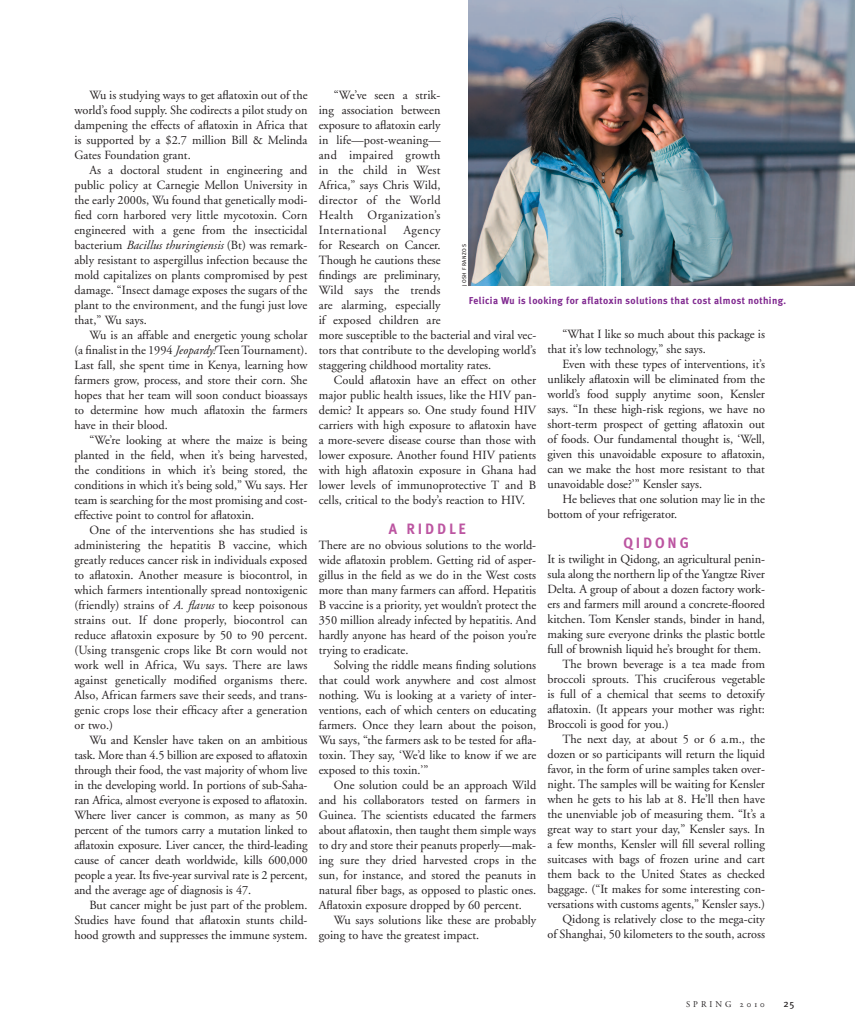
<style>
.page{position:relative;width:855px;height:1035px;background:#fff}
.page>*{position:absolute;margin:0;border:0;box-sizing:border-box;transform-origin:0 0}
.t1{font:700 15px "Meta Plus";letter-spacing:.2em;color:#bc55a1;scale:.95 1}
.t2{font:12.5px/15px "Adobe Garamond";color:#231f20;text-align:justify}
.t3{font:700 10px "Meta Plus";letter-spacing:.04em;color:#802990}
.t4{font:10px "Meta Plus";color:#231f20}
.t5{font:8.75px "Adobe Garamond";letter-spacing:.35em;color:#231f20}
.t6{font:8.75px "Adobe Garamond Exp";color:#231f20}
.t7{font:5.5px "Meta Plus Book Caps";letter-spacing:.1em;color:#231f20}
.s1{font-style:italic}
</style>
<div class="page">
<img style="left:469px;top:0;width:386px;height:286px">
<p class="t2" style="left:74px;top:88px;width:235px;text-indent:15px">Wu is studying ways to get aflatoxin out of the world’s food supply. She codirects a pilot study on dampening the effects of aflatoxin in Africa that is supported by a $2.7 million Bill &amp; Melinda Gates Foundation grant.</p>
<p class="t2" style="left:74px;top:163px;width:235px;text-indent:15px">As a doctoral student in engineering and public policy at Carnegie Mellon University in the early 2000s, Wu found that genetically modi&shy;fied corn harbored very little mycotoxin. Corn engineered with a gene from the insecticidal bacterium <span class="s1">Bacillus thuringiensis</span> (Bt) was remark&shy;ably resistant to aspergillus infection because the mold capitalizes on plants compromised by pest damage. “Insect damage exposes the sugars of the plant to the environment, and the fungi just love that,” Wu says.</p>
<p class="t2" style="left:74px;top:328px;width:235px;text-indent:15px">Wu is an affable and energetic young scholar (a finalist in the 1994 <span class="s1">Jeopardy!</span> Teen Tournament).<br>Last fall, she spent time in Kenya, learning how farmers grow, process, and store their corn. She hopes that her team will soon conduct bioassays to determine how much aflatoxin the farmers have in their blood.</p>
<p class="t2" style="left:74px;top:433px;width:235px;text-indent:15px">“We’re looking at where the maize is being planted in the field, when it’s being harvested, the conditions in which it’s being stored, the conditions in which it’s being sold,” Wu says. Her team is searching for the most promising and cost&shy;effective point to control for aflatoxin.</p>
<p class="t2" style="left:74px;top:523px;width:235px;text-indent:15px">One of the interventions she has studied is administering the hepatitis B vaccine, which greatly reduces cancer risk in individuals exposed to aflatoxin. Another measure is biocontrol, in which farmers intentionally spread nontoxigenic (friendly) strains of <span class="s1">A. flavus</span> to keep poisonous strains out. If done properly, biocontrol can reduce aflatoxin exposure by 50 to 90 percent. (Using transgenic crops like Bt corn would not work well in Africa, Wu says. There are laws against genetically modified organisms there.<br>Also, African farmers save their seeds, and trans&shy;genic crops lose their efficacy after a generation or two.)</p>
<p class="t2" style="left:74px;top:733px;width:235px;text-indent:15px">Wu and Kensler have taken on an ambitious task. More than 4.5 billion are exposed to aflatoxin through their food, the vast majority of whom live in the developing world. In portions of sub-Saha&shy;ran Africa, almost everyone is exposed to aflatoxin.<br>Where liver cancer is common, as many as 50 percent of the tumors carry a mutation linked to aflatoxin exposure. Liver cancer, the third-leading cause of cancer death worldwide, kills 600,000 people a year. Its five-year survival rate is 2 percent, and the average age of diagnosis is 47.</p>
<p class="t2" style="left:74px;top:898px;width:235px;text-indent:15px">But cancer might be just part of the problem.<br>Studies have found that aflatoxin stunts child&shy;hood growth and suppresses the immune system.</p>
<p class="t2" style="left:319px;top:88px;width:123px;text-indent:15px">“We’ve seen a strik&shy;ing association between exposure to aflatoxin early in life—post-weaning— and impaired growth in the child in West Africa,” says Chris Wild, director of the World Health Organization’s International</p>
<p class="t2" style="left:319px;top:223px;width:219px;text-align:left;text-indent:85px">Agency<br>for Research on Cancer.<br>Though he cautions these<br>findings are preliminary,<br>Wild says the trends<br>are alarming, especially<br>if exposed children are<br>more susceptible to the bacterial and viral vec&shy;tors that contribute to the developing world’s staggering childhood mortality rates.</p>
<p class="t2" style="left:319px;top:373px;width:219px;text-indent:15px">Could aflatoxin have an effect on other major public health issues, like the HIV pan&shy;demic? It appears so. One study found HIV carriers with high exposure to aflatoxin have a more-severe disease course than those with lower exposure. Another found HIV patients with high aflatoxin exposure in Ghana had lower levels of immunoprotective T and B cells, critical to the body’s reaction to HIV.</p>
<p class="t1" style="left:389px;top:520px;width:81px">A RIDD LE</p>
<p class="t2" style="left:319px;top:538px;width:219px">There are no obvious solutions to the world&shy;wide aflatoxin problem. Getting rid of asper&shy;gillus in the field as we do in the West costs more than many farmers can afford. Hepatitis B vaccine is a priority, yet wouldn’t protect the 350 million already infected by hepatitis. And hardly anyone has heard of the poison you’re trying to eradicate.</p>
<p class="t2" style="left:319px;top:658px;width:219px;text-indent:15px">Solving the riddle means finding solutions that could work anywhere and cost almost nothing. Wu is looking at a variety of inter&shy;ventions, each of which centers on educating farmers. Once they learn about the poison, Wu says, “the farmers ask to be tested for afla&shy;toxin. They say, ‘We’d like to know if we are exposed to this toxin.’”</p>
<p class="t2" style="left:319px;top:778px;width:219px;text-indent:15px">One solution could be an approach Wild and his collaborators tested on farmers in Guinea. The scientists educated the farmers about aflatoxin, then taught them simple ways to dry and store their peanuts properly—mak&shy;ing sure they dried harvested crops in the sun, for instance, and stored the peanuts in natural fiber bags, as opposed to plastic ones.<br>Aflatoxin exposure dropped by 60 percent.</p>
<p class="t2" style="left:319px;top:913px;width:219px;text-indent:15px">Wu says solutions like these are probably going to have the greatest impact.</p>
<p class="t7" style="left:461px;top:286px;width:43px;rotate:-90deg">Josh Franzos</p>
<p class="t3" style="left:469px;top:294px;width:319px">Felicia Wu is looking for aflatoxin solutions that cost almost nothing.</p>
<p class="t2" style="left:548px;top:327px;width:219px;text-indent:15px">“What I like so much about this package is that it’s low technology,” she says.</p>
<p class="t2" style="left:548px;top:357px;width:219px;text-indent:15px">Even with these types of interventions, it’s unlikely aflatoxin will be eliminated from the world’s food supply anytime soon, Kensler says. “In these high-risk regions, we have no short-term prospect of getting aflatoxin out of foods. Our fundamental thought is, ‘Well, given this unavoidable exposure to aflatoxin, can we make the host more resistant to that unavoidable dose?’” Kensler says.</p>
<p class="t2" style="left:548px;top:492px;width:219px;text-indent:15px">He believes that one solution may lie in the bottom of your refrigerator.</p>
<p class="t1" style="left:624px;top:534px;width:70px">QID ON G</p>
<p class="t2" style="left:548px;top:551px;width:219px">It is twilight in Qidong, an agricultural penin-</p>
<p class="t2" style="left:548px;top:566px;width:219px">sula along the northern lip of the Yangtze River</p>
<p class="t2" style="left:548px;top:581px;width:219px">Delta. A group of about a dozen factory work-</p>
<p class="t2" style="left:548px;top:596px;width:219px">ers and farmers mill around a concrete-floored</p>
<p class="t2" style="left:548px;top:611px;width:219px">kitchen. Tom Kensler stands, binder in hand,</p>
<p class="t2" style="left:548px;top:626px;width:219px">making sure everyone drinks the plastic bottle</p>
<p class="t2" style="left:548px;top:641px;width:215px">full of brownish liquid he’s brought for them.</p>
<p class="t2" style="left:562px;top:656px;width:204px">The brown beverage is a tea made from</p>
<p class="t2" style="left:548px;top:671px;width:219px">broccoli sprouts. This cruciferous vegetable</p>
<p class="t2" style="left:548px;top:686px;width:219px">is full of a chemical that seems to detoxify</p>
<p class="t2" style="left:548px;top:701px;width:219px">aflatoxin. (It appears your mother was right:</p>
<p class="t2" style="left:548px;top:716px;width:123px">Broccoli is good for you.)</p>
<p class="t2" style="left:562px;top:731px;width:204px">The next day, at about 5 or 6 a.m., the</p>
<p class="t2" style="left:548px;top:746px;width:219px">dozen or so participants will return the liquid</p>
<p class="t2" style="left:548px;top:761px;width:219px">favor, in the form of urine samples taken over-</p>
<p class="t2" style="left:548px;top:776px;width:219px">night. The samples will be waiting for Kensler</p>
<p class="t2" style="left:548px;top:791px;width:219px">when he gets to his lab at 8. He’ll then have</p>
<p class="t2" style="left:548px;top:807px;width:219px">the unenviable job of measuring them. “It’s a</p>
<p class="t2" style="left:548px;top:822px;width:219px">great way to start your day,” Kensler says. In</p>
<p class="t2" style="left:548px;top:837px;width:219px">a few months, Kensler will fill several rolling</p>
<p class="t2" style="left:548px;top:852px;width:219px">suitcases with bags of frozen urine and cart</p>
<p class="t2" style="left:548px;top:867px;width:219px">them back to the United States as checked</p>
<p class="t2" style="left:548px;top:882px;width:219px">baggage. (“It makes for some interesting con-</p>
<p class="t2" style="left:548px;top:897px;width:219px">versations with customs agents,” Kensler says.)</p>
<p class="t2" style="left:562px;top:912px;width:204px">Qidong is relatively close to the mega-city</p>
<p class="t2" style="left:548px;top:927px;width:219px">of Shanghai, 50 kilometers to the south, across</p>
<p class="t5" style="left:686px;top:999px;width:47px">SPRING</p>
<p class="t6" style="left:754px;top:1000px;width:11px">1 0</p>
<p class="t4" style="left:784px;top:997px;width:13px">25</p>
</div>
